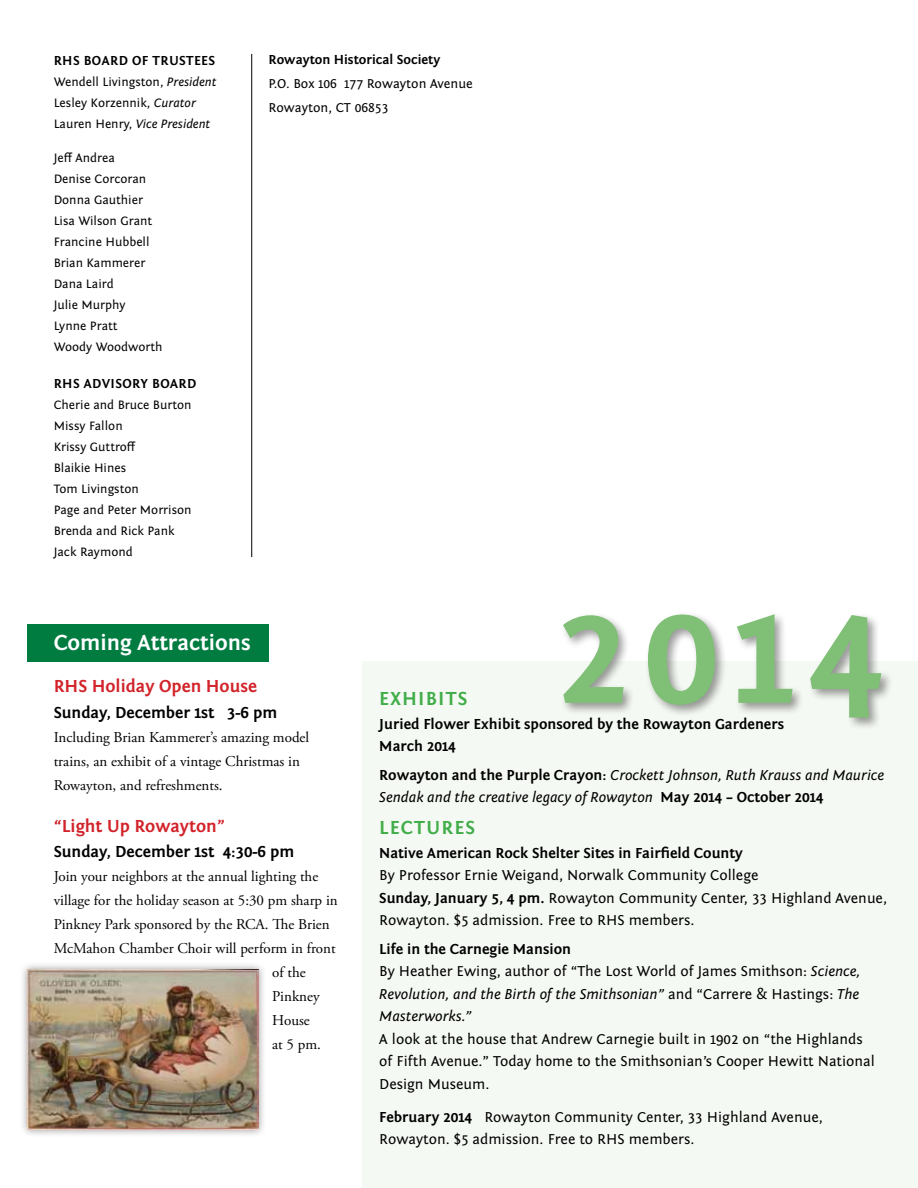
<style>
.page{position:relative;width:918px;height:1188px;background:#fff}
.page>*{position:absolute;margin:0;border:0;box-sizing:border-box;transform-origin:0 0}
.t1{font:700 146.55px "Fontin Sans";color:#80bf76}
.t2{font:700 22.5px "Fontin Sans";color:#fff}
.t3{font:700 19.5px "Fontin Sans";letter-spacing:.06em;color:#41ad49}
.t4{font:700 18px "Fontin Sans";color:#d2232a}
.t5{font:700 16.5px "Fontin Sans";color:#000}
.t6{font:15px/22.5px "Fontin Sans";color:#000}
.t7{font:15px/24px "Adobe Garamond Pro";color:#000}
.t8{font:italic 15px/22.5px "Fontin Sans";color:#000}
.t9{font:700 15px/22.5px "Fontin Sans";color:#000}
.t10{font:700 13.5px "Fontin Sans";letter-spacing:.03em;color:#000}
.t11{font:13.5px/24px "Fontin Sans";color:#000}
.t12{font:12.75px/21px "Fontin Sans";color:#000}
.s1{font-style:italic}
.s2{font-weight:700;font-style:normal}
.s3{font-weight:700}
</style>
<div class="page">
<div style="left:362px;top:662px;width:556px;height:526px;background:#f5f9f3"></div>
<div style="left:560px;top:611px;width:334px;height:120px;background:#000;opacity:.4"></div>
<div style="left:28px;top:624px;width:241px;height:38px;background:#007c40"></div>
<hr style="left:251px;top:54px;width:1px;height:503px;background:#000">
<div style="left:19px;top:962px;width:248px;height:176px;background:#000;opacity:.4"></div>
<img style="left:28px;top:970px;width:231px;height:159px">
<p class="t10" style="left:54px;top:53px;width:163px">RHS Board of Trustees</p>
<p class="t12" style="left:54px;top:71px;width:164px">Wendell Livingston, <span class="s1">President<br></span>Lesley Korzennik, <span class="s1">Curator<br></span>Lauren Henry, <span class="s1">Vice President</span></p>
<p class="t12" style="left:54px;top:148px;width:110px">Jeff Andrea<br>Denise Corcoran<br>Donna Gauthier<br>Lisa Wilson Grant<br>Francine Hubbell<br>Brian Kammerer<br>Dana Laird<br>Julie Murphy<br>Lynne Pratt<br>Woody Woodworth</p>
<p class="t10" style="left:54px;top:376px;width:134px">RHS Advisory Board</p>
<p class="t12" style="left:54px;top:395px;width:139px">Cherie and Bruce Burton<br>Missy Fallon<br>Krissy Guttroff<br>Blaikie Hines<br>Tom Livingston<br>Page and Peter Morrison<br>Brenda and Rick Pank<br>Jack Raymond</p>
<p class="t10" style="left:269px;top:52px;width:173px">Rowayton H istorical Society</p>
<p class="t11" style="left:269px;top:72px;width:206px">P.O. Box 106 177 Rowayton Avenue<br>Rowayton, CT 06853</p>
<h2 class="t2" style="left:54px;top:630px;width:199px">Coming Attractions</h2>
<p class="t4" style="left:54px;top:676px;width:205px">RHS Holiday Open House</p>
<p class="t5" style="left:54px;top:703px;width:225px">Sunday, December 1st 3-6 pm</p>
<p class="t7" style="left:54px;top:725px;width:257px">Including Brian Kammerer’s amazing model trains, an exhibit of a vintage Christmas in<br>Rowayton, and refreshments.</p>
<p class="t4" style="left:54px;top:816px;width:173px">“Light Up Rowayton”</p>
<p class="t5" style="left:54px;top:843px;width:242px">Sunday, December 1st 4:30-6 pm</p>
<p class="t7" style="left:54px;top:865px;width:266px">Join your neighbors at the annual lighting the</p>
<p class="t7" style="left:54px;top:889px;width:286px">village for the holiday season at 5:30 pm sharp in</p>
<p class="t7" style="left:54px;top:913px;width:277px">Pinkney Park sponsored by the RCA. The Brien</p>
<p class="t7" style="left:54px;top:937px;width:283px">McMahon Chamber Choir will perform in front</p>
<p class="t7" style="left:272px;top:961px;width:35px">of the</p>
<p class="t7" style="left:272px;top:985px;width:49px">Pinkney</p>
<p class="t7" style="left:272px;top:1009px;width:39px">House</p>
<p class="t7" style="left:272px;top:1033px;width:50px">at 5 pm.</p>
<h1 class="t1" style="left:555px;top:574px;width:330px">2014</h1>
<h3 class="t3" style="left:379px;top:688px;width:89px">Exhibits</h3>
<p class="t9" style="left:379px;top:713px;width:406px">Juried Flower Exhibit sponsored by the Rowayton Gardeners<br>March 2014</p>
<p class="t8" style="left:379px;top:764px;width:507px"><span class="s2">Rowayton and the Purple Crayon:</span> Crockett Johnson, Ruth Krauss and Maurice<br>Sendak and the creative legacy of Rowayton <span class="s2">May 2014 – October 2014</span></p>
<h3 class="t3" style="left:379px;top:817px;width:97px">Lectures</h3>
<p class="t9" style="left:379px;top:842px;width:365px">Native American Rock Shelter Sites in Fairfield County</p>
<p class="t6" style="left:379px;top:864px;width:509px">By Professor Ernie Weigand, Norwalk Community College<br><span class="s3">Sunday, January 5, 4 pm.</span> Rowayton Community Center, 33 Highland Avenue,<br>Rowayton. $5 admission. Free to RHS members.</p>
<p class="t6" style="left:379px;top:938px;width:483px"><span class="s3">Life in the Carnegie Mansion<br></span>By Heather Ewing, author of “The Lost World of James Smithson: <span class="s1">Science, Revolution, and the Birth of the Smithsonian”</span> and “Carrere &amp; Hastings: <span class="s1">The Masterworks.”</span></p>
<p class="t6" style="left:379px;top:1028px;width:497px">A look at the house that Andrew Carnegie built in 1902 on “the Highlands of Fifth Avenue.” Today home to the Smithsonian’s Cooper Hewitt National<br>Design Museum.</p>
<p class="t6" style="left:379px;top:1106px;width:445px"><span class="s3">February 2014</span> Rowayton Community Center, 33 Highland Avenue,<br>Rowayton. $5 admission. Free to RHS members.</p>
</div>
